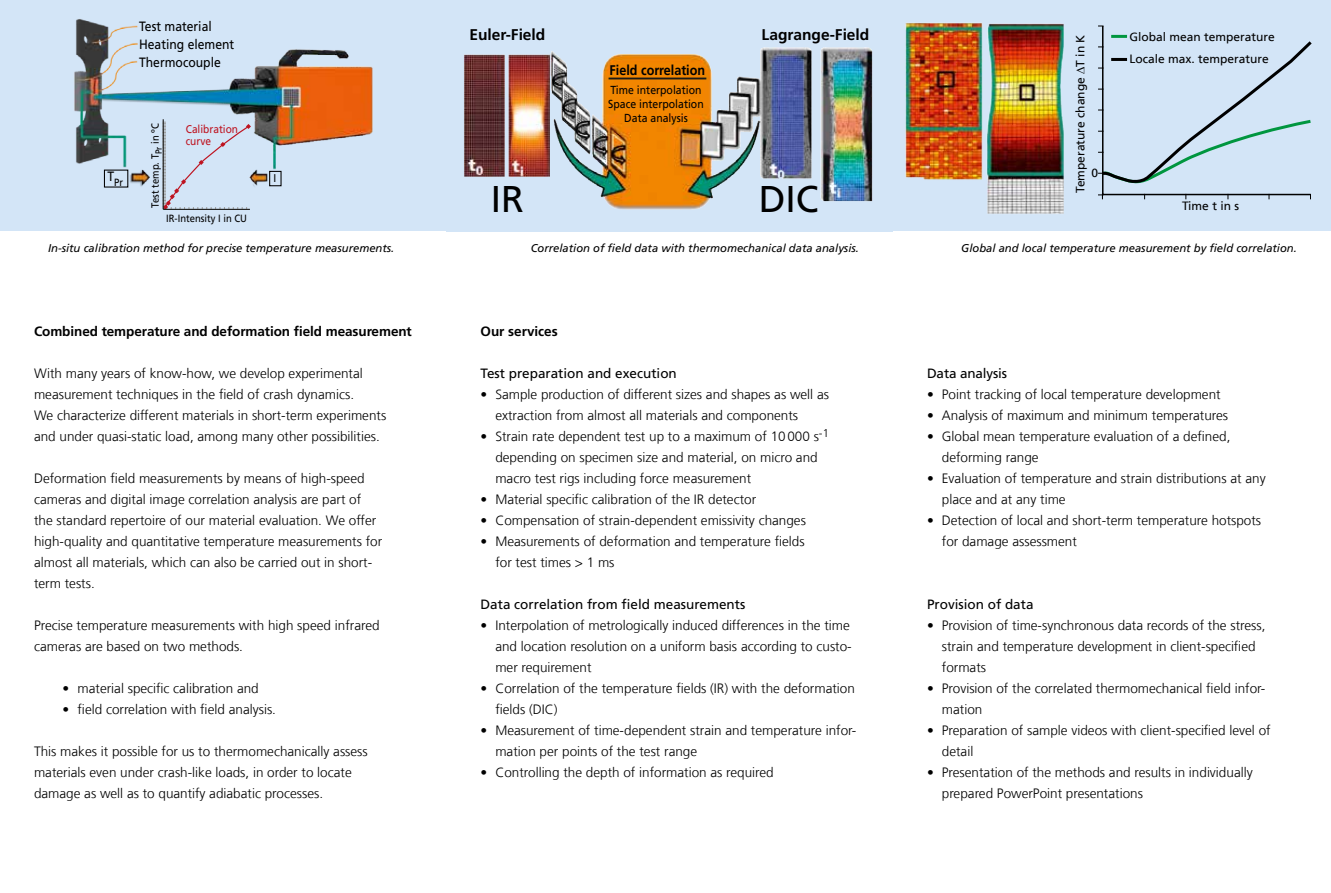
<style>
.page{position:relative;width:1331px;height:893px;background:#fff}
.page>*{position:absolute;margin:0;border:0;box-sizing:border-box;transform-origin:0 0}
.t1{font:37.2px "Frutiger LT Com";color:#000}
.t2{font:700 15.45px "Frutiger LT Com";color:#000}
.t3{font:700 13.95px "Frutiger LT Com";color:#000;scale:.9 1}
.t4{font:300 13.5px/21px "Frutiger LT Com";color:#000}
.t5{font:13.5px "Frutiger LT Com";color:#000}
.t6{font:700 13.5px "Frutiger LT Com";letter-spacing:-.005em;color:#000}
.t7{font:13.5px/18px "Frutiger LT Com";color:#000;scale:.9 1}
.t8{font:12px "Frutiger";color:#000}
.t9{font:11.7px/14px "Frutiger LT Com";color:#000;text-align:center;scale:.9 1}
.t10{font:italic 11.25px "Frutiger LT Com";color:#000}
.t11{font:11.25px/12px "Frutiger LT Com";color:#be1421;scale:.9 1}
.t12{font:11.25px "Frutiger LT Com";color:#000;scale:.9 1}
.t13{font:10.5px "Frutiger LT Com";color:#000;scale:.9 1}
.s1{font-family:"Frutiger LT Com"}
</style>
<div class="page">
<div style="left:0;top:0;width:446px;height:231px;background:#d3e5f7"></div>
<img style="left:74px;top:19px;width:299px;height:191px">
<svg style="left:164px;top:122px;width:87px;height:88px"></svg>
<hr style="left:163px;top:119px;width:1px;height:90px;background:#1a1a18">
<hr style="left:163px;top:209px;width:87px;height:1px;background:#1a1a18">
<div style="left:269px;top:171px;width:13px;height:15px;border:1px solid #000"></div>
<div style="left:893px;top:0;width:438px;height:231px;background:#d3e5f7"></div>
<img style="left:905px;top:23px;width:159px;height:191px">
<svg style="left:1098px;top:25px;width:214px;height:174px"></svg>
<div style="left:446px;top:0;width:447px;height:231px;background:#d3e5f7"></div>
<img style="left:464px;top:47px;width:409px;height:163px">
<hr style="left:609px;top:78px;width:97px;height:1px;background:#1a1a18">
<p class="t7" style="left:139px;top:17px;width:107px">Test material<br>Heating element<br>Thermocouple</p>
<p class="t8" style="left:1129px;top:29px;width:147px">Global mean temperature</p>
<p class="t2" style="left:469px;top:26px;width:77px">Euler-Field</p>
<p class="t2" style="left:762px;top:26px;width:109px">Lagrange-Field</p>
<p class="t8" style="left:1073px;top:193px;width:160px;rotate:-90deg">Temperature change ∆<span class="s1">T in K</span></p>
<p class="t8" style="left:1129px;top:52px;width:141px">Locale max. temperature</p>
<p class="t3" style="left:610px;top:62px;width:108px">Field correlation</p>
<p class="t9" style="left:608px;top:83px;width:108px">Time interpolation<br>Space interpolation<br>Data analysis</p>
<p class="t13" style="left:149px;top:208px;width:95px;rotate:-90deg">Test temp. T<sub>Pr</sub> in ºC</p>
<p class="t11" style="left:186px;top:124px;width:60px">Calibration curve</p>
<p class="t8" style="left:1091px;top:165px;width:8px">0</p>
<p class="t7" style="left:107px;top:168px;width:9px">T</p>
<p class="t12" style="left:273px;top:172px;width:5px">I</p>
<p class="t13" style="left:114px;top:176px;width:11px">Pr</p>
<h1 class="t1" style="left:491px;top:177px;width:35px">IR</h1>
<h1 class="t1" style="left:759px;top:177px;width:61px">DIC</h1>
<p class="t10" style="left:531px;top:242px;width:330px">Correlation of field data with thermomechanical data analysis.</p>
<p class="t8" style="left:1182px;top:199px;width:58px">Time t in s</p>
<p class="t13" style="left:166px;top:212px;width:91px">IR-Intensity I in CU</p>
<p class="t10" style="left:48px;top:242px;width:348px">In-situ calibration method for precise temperature measurements.</p>
<p class="t10" style="left:961px;top:242px;width:337px">Global and local temperature measurement by field correlation.</p>
<p class="t6" style="left:34px;top:323px;width:379px">Combined temperature and deformation field measurement</p>
<p class="t6" style="left:480px;top:323px;width:79px">Our services</p>
<p class="t4" style="left:34px;top:363px;width:354px">With many years of know-how, we develop experimental measurement techniques in the field of crash dynamics.<br>We characterize different materials in short-term experiments and under quasi-static load, among many other possibilities.</p>
<p class="t4" style="left:34px;top:468px;width:350px">Deformation field measurements by means of high-speed cameras and digital image correlation analysis are part of the standard repertoire of our material evaluation. We offer high-quality and quantitative temperature measurements for almost all materials, which can also be carried out in short&shy;term tests.</p>
<p class="t4" style="left:34px;top:615px;width:347px">Precise temperature measurements with high speed infrared cameras are based on two methods.</p>
<p class="t4" style="left:63px;top:678px;width:198px">• material specific calibration and</p>
<p class="t4" style="left:63px;top:699px;width:215px">• field correlation with field analysis.</p>
<p class="t4" style="left:34px;top:741px;width:335px">This makes it possible for us to thermomechanically assess materials even under crash-like loads, in order to locate damage as well as to quantify adiabatic processes.</p>
<p class="t5" style="left:480px;top:365px;width:198px">Test preparation and execution</p>
<p class="t4" style="left:495px;top:384px;width:335px;text-indent:-15px">• Sample production of different sizes and shapes as well as extraction from almost all materials and components</p>
<p class="t4" style="left:495px;top:426px;width:335px;text-indent:-15px">• Strain rate dependent test up to a maximum of 10000 s<sup>-1 </sup>depending on specimen size and material, on micro and macro test rigs including force measurement</p>
<p class="t4" style="left:480px;top:489px;width:277px">• Material specific calibration of the IR detector</p>
<p class="t4" style="left:480px;top:510px;width:327px">• Compensation of strain-dependent emissivity changes</p>
<p class="t4" style="left:495px;top:531px;width:311px;text-indent:-15px">• Measurements of deformation and temperature fields for test times &gt; 1 ms</p>
<p class="t5" style="left:480px;top:597px;width:266px">Data correlation from field measurements</p>
<p class="t4" style="left:495px;top:615px;width:358px;text-indent:-15px">• Interpolation of metrologically induced differences in the time and location resolution on a uniform basis according to custo&shy;mer requirement</p>
<p class="t4" style="left:495px;top:678px;width:361px;text-indent:-15px">• Correlation of the temperature fields (IR) with the deformation fields (DIC)</p>
<p class="t4" style="left:495px;top:720px;width:363px;text-indent:-15px">• Measurement of time-dependent strain and temperature infor&shy;mation per points of the test range</p>
<p class="t4" style="left:480px;top:762px;width:295px">• Controlling the depth of information as required</p>
<p class="t5" style="left:927px;top:365px;width:82px">Data analysis</p>
<p class="t4" style="left:927px;top:384px;width:295px">• Point tracking of local temperature development</p>
<p class="t4" style="left:927px;top:405px;width:303px">• Analysis of maximum and minimum temperatures</p>
<p class="t4" style="left:942px;top:426px;width:290px;text-indent:-15px">• Global mean temperature evaluation of a defined, deforming range</p>
<p class="t4" style="left:942px;top:468px;width:325px;text-indent:-15px">• Evaluation of temperature and strain distributions at any place and at any time</p>
<p class="t4" style="left:942px;top:510px;width:321px;text-indent:-15px">• Detection of local and short-term temperature hotspots for damage assessment</p>
<p class="t5" style="left:927px;top:597px;width:108px">Provision of data</p>
<p class="t4" style="left:942px;top:615px;width:325px;text-indent:-15px">• Provision of time-synchronous data records of the stress, strain and temperature development in client-specified formats</p>
<p class="t4" style="left:942px;top:678px;width:325px;text-indent:-15px">• Provision of the correlated thermomechanical field infor&shy;mation</p>
<p class="t4" style="left:942px;top:720px;width:330px;text-indent:-15px">• Preparation of sample videos with client-specified level of detail</p>
<p class="t4" style="left:942px;top:762px;width:312px;text-indent:-15px">• Presentation of the methods and results in individually prepared PowerPoint presentations</p>
</div>
